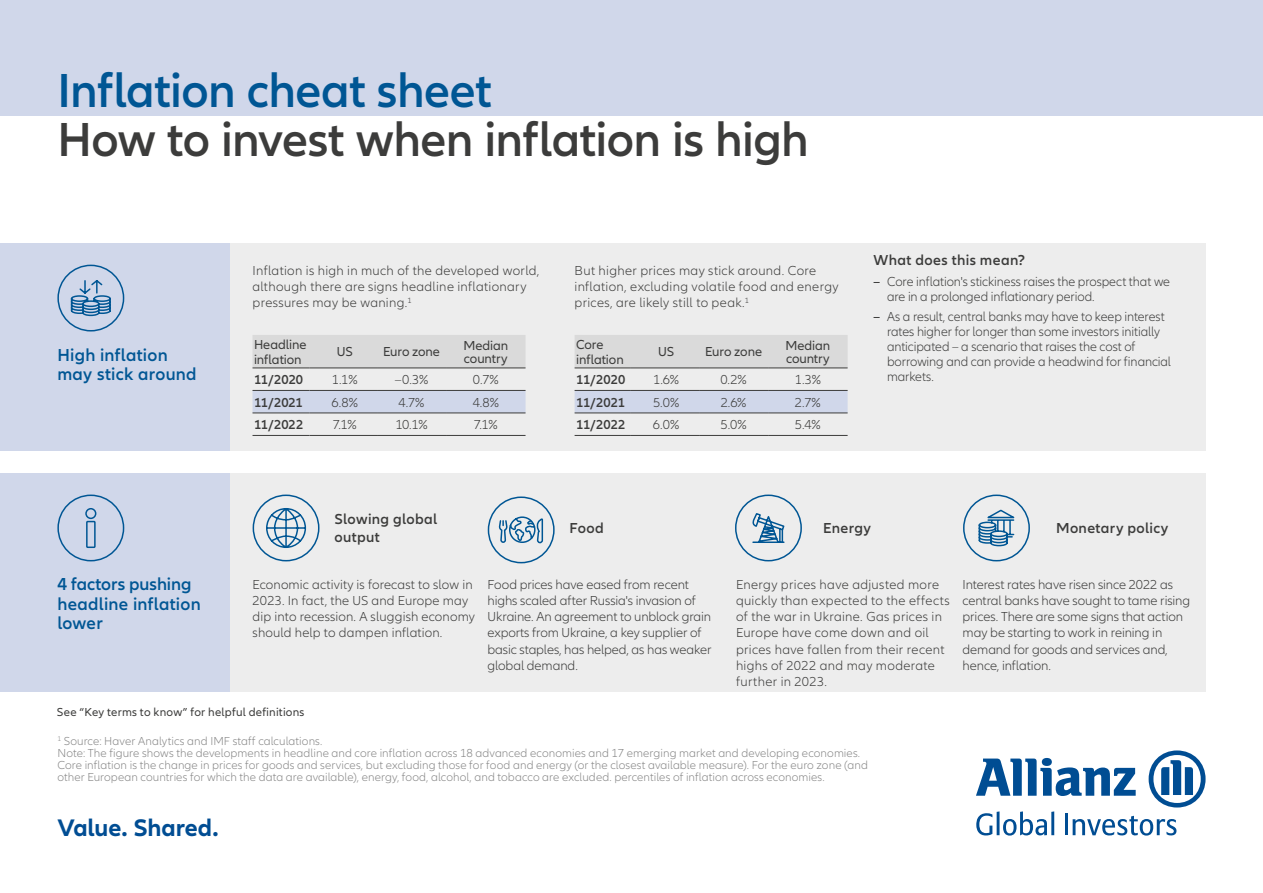
<style>
.page{position:relative;width:1263px;height:893px;background:#fff}
.page>*{position:absolute;margin:0;border:0;box-sizing:border-box;transform-origin:0 0}
.t1{font:600 49.5px "Allianz Neo";letter-spacing:-.015em;color:#3c3c3b}
.t2{font:600 49.5px "Allianz Neo";letter-spacing:-.01em;color:#005694}
.t3{font:700 24.75px "Allianz Neo";letter-spacing:-.005em;color:#004d93}
.t4{font:600 18px/19.5px "Allianz Neo";letter-spacing:.015em;color:#005694}
.t5{font:600 15px/18px "Allianz Neo";letter-spacing:.025em;color:#3c3c3b}
.t6{font:300 13.5px/16.2px "Allianz Neo";color:#3c3c3b}
.t7{font:300 13.5px/16.2px "Allianz Neo";letter-spacing:.02em;color:#3c3c3b}
.t8{font:13.5px/15px "Allianz Neo";letter-spacing:-.005em;color:#3c3c3b}
.t9{font:600 13.5px "Allianz Neo";letter-spacing:.005em;color:#3c3c3b}
.t10{font:300 12px/12px "Allianz Neo";letter-spacing:.005em;color:#878787}
.t11{font:12px "Allianz Neo";letter-spacing:.02em;color:#3c3c3b}
.s1{font-weight:600}
</style>
<div class="page">
<svg style="left:976px;top:758px;width:160px;height:38px"></svg>
<svg style="left:1148px;top:750px;width:57px;height:57px"></svg>
<svg style="left:976px;top:813px;width:16px;height:22px"></svg>
<hr style="left:997px;top:811px;width:2px;height:24px;background:#004d93">
<svg style="left:1003px;top:811px;width:44px;height:25px"></svg>
<hr style="left:1051px;top:811px;width:3px;height:24px;background:#004d93">
<hr style="left:1065px;top:813px;width:3px;height:22px;background:#004d93">
<svg style="left:1073px;top:816px;width:103px;height:20px"></svg>
<div style="left:220px;top:243px;width:985px;height:207px;background:#ededed"></div>
<div style="left:0;top:0;width:1263px;height:116px;background:#d0d7ea"></div>
<div style="left:0;top:473px;width:1205px;height:219px;background:#ededed"></div>
<div style="left:0;top:243px;width:230px;height:207px;background:#d0d7ea"></div>
<svg style="left:57px;top:264px;width:68px;height:68px"></svg>
<div style="left:0;top:473px;width:230px;height:219px;background:#d0d7ea"></div>
<svg style="left:735px;top:494px;width:67px;height:68px"></svg>
<svg style="left:252px;top:494px;width:68px;height:68px"></svg>
<div style="left:488px;top:496px;width:67px;height:67px;border:2px solid #005694;border-radius:50%"></div>
<svg style="left:57px;top:494px;width:68px;height:68px"></svg>
<div style="left:252px;top:335px;width:273px;height:33px;background:#dadada"></div>
<div style="left:252px;top:391px;width:273px;height:22px;background:#d0d7ea"></div>
<hr style="left:252px;top:368px;width:57px;height:1px;background:#3c3c3b">
<hr style="left:309px;top:368px;width:68px;height:1px;background:#3c3c3b">
<hr style="left:377px;top:368px;width:69px;height:1px;background:#3c3c3b">
<hr style="left:446px;top:368px;width:79px;height:1px;background:#3c3c3b">
<hr style="left:252px;top:390px;width:57px;height:1px;background:#3c3c3b">
<hr style="left:309px;top:390px;width:68px;height:1px;background:#3c3c3b">
<hr style="left:377px;top:390px;width:69px;height:1px;background:#3c3c3b">
<hr style="left:446px;top:390px;width:79px;height:1px;background:#3c3c3b">
<hr style="left:252px;top:413px;width:57px;height:1px;background:#3c3c3b">
<hr style="left:309px;top:413px;width:68px;height:1px;background:#3c3c3b">
<hr style="left:377px;top:413px;width:69px;height:1px;background:#3c3c3b">
<hr style="left:446px;top:413px;width:79px;height:1px;background:#3c3c3b">
<hr style="left:252px;top:435px;width:57px;height:1px;background:#3c3c3b">
<hr style="left:309px;top:435px;width:68px;height:1px;background:#3c3c3b">
<hr style="left:377px;top:435px;width:69px;height:1px;background:#3c3c3b">
<hr style="left:446px;top:435px;width:79px;height:1px;background:#3c3c3b">
<div style="left:575px;top:335px;width:273px;height:33px;background:#dadada"></div>
<div style="left:575px;top:391px;width:273px;height:22px;background:#d0d7ea"></div>
<hr style="left:575px;top:368px;width:55px;height:1px;background:#3c3c3b">
<hr style="left:630px;top:368px;width:69px;height:1px;background:#3c3c3b">
<hr style="left:699px;top:368px;width:69px;height:1px;background:#3c3c3b">
<hr style="left:768px;top:368px;width:80px;height:1px;background:#3c3c3b">
<hr style="left:575px;top:390px;width:55px;height:1px;background:#3c3c3b">
<hr style="left:630px;top:390px;width:69px;height:1px;background:#3c3c3b">
<hr style="left:699px;top:390px;width:69px;height:1px;background:#3c3c3b">
<hr style="left:768px;top:390px;width:80px;height:1px;background:#3c3c3b">
<hr style="left:575px;top:413px;width:55px;height:1px;background:#3c3c3b">
<hr style="left:630px;top:413px;width:69px;height:1px;background:#3c3c3b">
<hr style="left:699px;top:413px;width:69px;height:1px;background:#3c3c3b">
<hr style="left:768px;top:413px;width:80px;height:1px;background:#3c3c3b">
<hr style="left:575px;top:435px;width:55px;height:1px;background:#3c3c3b">
<hr style="left:630px;top:435px;width:69px;height:1px;background:#3c3c3b">
<hr style="left:699px;top:435px;width:69px;height:1px;background:#3c3c3b">
<hr style="left:768px;top:435px;width:80px;height:1px;background:#3c3c3b">
<svg style="left:963px;top:494px;width:67px;height:68px"></svg>
<svg style="left:498px;top:516px;width:46px;height:39px"></svg>
<h1 class="t2" style="left:57px;top:62px;width:436px">Inflation cheat sheet</h1>
<h1 class="t1" style="left:57px;top:111px;width:753px">How to invest when inflation is high</h1>
<h3 class="t4" style="left:57px;top:345px;width:141px">High inflation may stick around</h3>
<p class="t7" style="left:253px;top:263px;width:288px">Inflation is high in much of the developed world, although there are signs headline inflationary pressures may be waning.<sup>1</sup></p>
<p class="t7" style="left:575px;top:263px;width:265px">But higher prices may stick around. Core inflation, excluding volatile food and energy prices, are likely still to peak.<sup>1</sup></p>
<p class="t8" style="left:254px;top:337px;width:54px">Headline inflation</p>
<p class="t8" style="left:337px;top:345px;width:18px">US</p>
<p class="t8" style="left:383px;top:345px;width:58px">Euro zone</p>
<p class="t8" style="left:463px;top:339px;width:46px;line-height:13.5px">Median country</p>
<p class="t9" style="left:254px;top:372px;width:51px">11/2020</p>
<p class="t6" style="left:332px;top:372px;width:27px">1.1%</p>
<p class="t6" style="left:395px;top:372px;width:35px">–0.3%</p>
<p class="t6" style="left:473px;top:372px;width:27px">0.7%</p>
<p class="t9" style="left:254px;top:395px;width:50px">11/2021</p>
<p class="t6" style="left:332px;top:395px;width:28px">6.8%</p>
<p class="t6" style="left:399px;top:395px;width:27px">4.7%</p>
<p class="t6" style="left:473px;top:395px;width:28px">4.8%</p>
<p class="t9" style="left:254px;top:417px;width:51px">11/2022</p>
<p class="t6" style="left:333px;top:417px;width:26px">7.1%</p>
<p class="t6" style="left:395px;top:417px;width:34px">10.1%</p>
<p class="t6" style="left:474px;top:417px;width:26px">7.1%</p>
<p class="t8" style="left:576px;top:337px;width:49px">Core inflation</p>
<p class="t8" style="left:658px;top:345px;width:18px">US</p>
<p class="t8" style="left:705px;top:345px;width:58px">Euro zone</p>
<p class="t8" style="left:785px;top:339px;width:46px;line-height:13.5px">Median country</p>
<p class="t9" style="left:576px;top:372px;width:51px">11/2020</p>
<p class="t6" style="left:653px;top:372px;width:27px">1.6%</p>
<p class="t6" style="left:720px;top:372px;width:28px">0.2%</p>
<p class="t6" style="left:795px;top:372px;width:28px">1.3%</p>
<p class="t9" style="left:576px;top:395px;width:50px">11/2021</p>
<p class="t6" style="left:653px;top:395px;width:28px">5.0%</p>
<p class="t6" style="left:721px;top:395px;width:27px">2.6%</p>
<p class="t6" style="left:795px;top:395px;width:27px">2.7%</p>
<p class="t9" style="left:576px;top:417px;width:51px">11/2022</p>
<p class="t6" style="left:653px;top:417px;width:28px">6.0%</p>
<p class="t6" style="left:720px;top:417px;width:28px">5.0%</p>
<p class="t6" style="left:795px;top:417px;width:27px">5.4%</p>
<p class="t5" style="left:873px;top:252px;width:153px">What does this mean?</p>
<p class="t6" style="left:887px;top:275px;width:285px;line-height:15px;text-indent:-14px"><span class="s1">–</span> Core inflation's stickiness raises the prospect that we are in a prolonged inflationary period.</p>
<p class="t6" style="left:887px;top:309px;width:286px;line-height:15px;text-indent:-14px"><span class="s1">–</span> As a result, central banks may have to keep interest rates higher for longer than some investors initially anticipated – a scenario that raises the cost of borrowing and can provide a headwind for financial markets.</p>
<h3 class="t4" style="left:57px;top:575px;width:145px">4 factors pushing headline inflation lower</h3>
<p class="t5" style="left:334px;top:511px;width:104px">Slowing global output</p>
<p class="t6" style="left:253px;top:577px;width:224px">Economic activity is forecast to slow in 2023. In fact, the US and Europe may dip into recession. A sluggish economy should help to dampen inflation.</p>
<p class="t11" style="left:57px;top:705px;width:249px">See “Key terms to know” for helpful definitions</p>
<p class="t5" style="left:570px;top:519px;width:36px">Food</p>
<p class="t5" style="left:1056px;top:519px;width:114px">Monetary policy</p>
<p class="t5" style="left:823px;top:519px;width:49px">Energy</p>
<p class="t6" style="left:488px;top:577px;width:226px">Food prices have eased from recent highs scaled after Russia's invasion of Ukraine. An agreement to unblock grain exports from Ukraine, a key supplier of basic staples, has helped, as has weaker</p>
<p class="t6" style="left:488px;top:658px;width:92px">global demand.</p>
<p class="t7" style="left:736px;top:577px;width:215px">Energy prices have adjusted more quickly than expected to the effects of the war in Ukraine. Gas prices in<br>Europe have come down and oil prices have fallen from their recent highs of 2022 and may moderate further in 2023.</p>
<p class="t6" style="left:962px;top:577px;width:229px">Interest rates have risen since 2022 as central banks have sought to tame rising prices. There are some signs that action may be starting to work in reining in demand for goods and services and, hence, inflation.</p>
<p class="t10" style="left:57px;top:735px;width:812px"><sup>1</sup> Source: Haver Analytics and IMF staff calculations.<br>Note: The figure shows the developments in headline and core inflation across 18 advanced economies and 17 emerging market and developing economies.<br>Core inflation is the change in prices for goods and services, but excluding those for food and energy (or the closest available measure). For the euro zone (and other European countries for which the data are available), energy, food, alcohol, and tobacco are excluded. percentiles of inflation across economies.</p>
<h2 class="t3" style="left:57px;top:813px;width:163px">Value. Shared.</h2>
</div>
